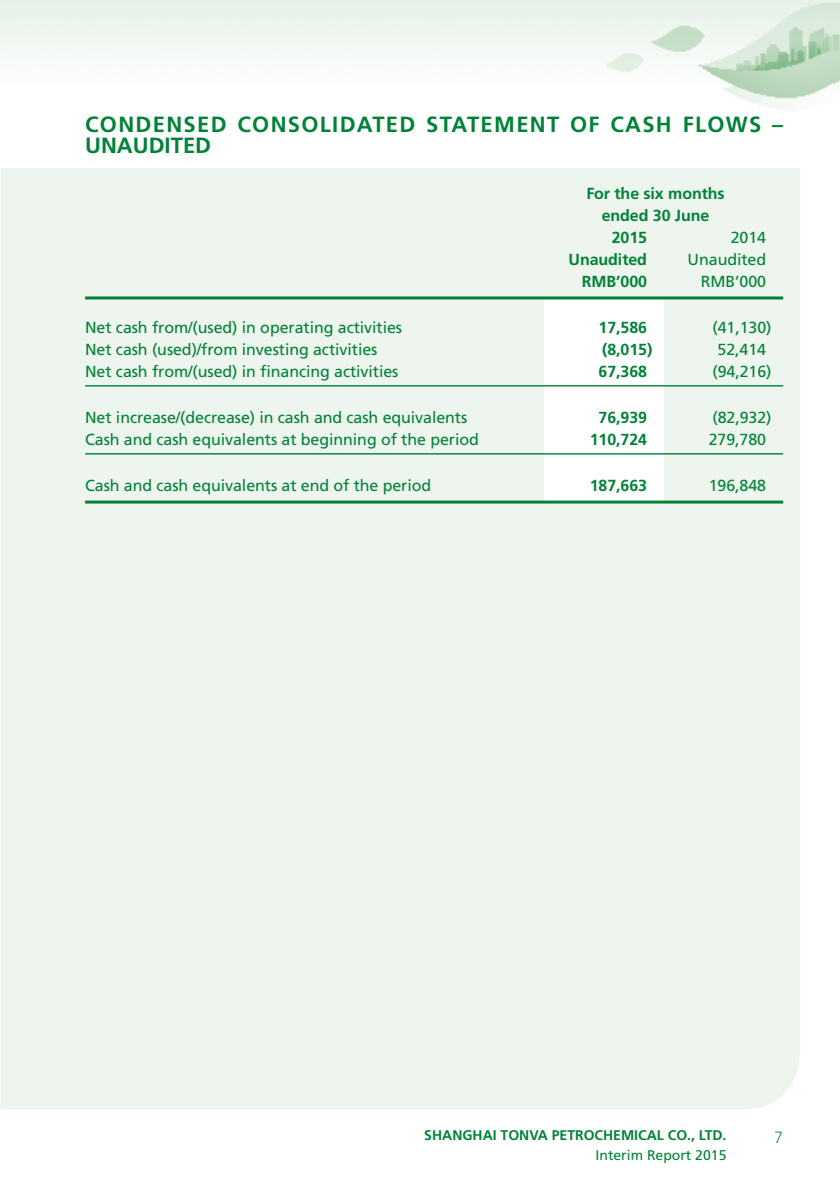
<style>
.page{position:relative;width:840px;height:1191px;background:#fff}
.page>*{position:absolute;margin:0;border:0;box-sizing:border-box;transform-origin:0 0}
.t1{font:700 22px "Frutiger LT Std";letter-spacing:.06em;color:#008237}
.t2{font:16px "Frutiger LT Std";letter-spacing:-.005em;color:#008237}
.t3{font:700 16px "Frutiger LT Std";letter-spacing:-.005em;color:#008237}
.t4{font:300 16px "Avenir LT Std";color:#008237}
.t5{font:700 14px "Frutiger LT Std";color:#008237}
.t6{font:14px "Frutiger LT Std";color:#008237}
</style>
<div class="page">
<img style="left:0;top:0;width:839px;height:109px">
<div style="left:1px;top:168px;width:798px;height:941px;background:#eef5ee"></div>
<div style="left:544px;top:298px;width:119px;height:204px;background:#fff"></div>
<hr style="left:85px;top:296px;width:697px;height:3px;background:#008237">
<hr style="left:85px;top:385px;width:697px;height:1px;background:#008237">
<hr style="left:85px;top:453px;width:697px;height:1px;background:#008237">
<hr style="left:85px;top:500px;width:697px;height:3px;background:#008237">
<h1 class="t1" style="left:85px;top:111px;width:412px">CON DEN SED CON SOLIDATED STATEMEN</h1>
<h1 class="t1" style="left:547px;top:111px;width:237px">T of CASH FLOWs –</h1>
<h1 class="t1" style="left:85px;top:132px;width:127px">UNAUDITED</h1>
<p class="t3" style="left:586px;top:184px;width:140px">For the six months</p>
<p class="t3" style="left:601px;top:206px;width:109px">ended 30 June</p>
<p class="t3" style="left:611px;top:228px;width:37px">2015</p>
<p class="t2" style="left:730px;top:228px;width:37px">2014</p>
<p class="t3" style="left:568px;top:250px;width:80px">Unaudited</p>
<p class="t2" style="left:687px;top:250px;width:80px">Unaudited</p>
<p class="t3" style="left:581px;top:272px;width:67px">RM B’000</p>
<p class="t2" style="left:700px;top:272px;width:67px">RMB’000</p>
<p class="t2" style="left:85px;top:318px;width:318px">Net cash from/(used) in operating activities</p>
<p class="t3" style="left:598px;top:318px;width:50px">17,586</p>
<p class="t2" style="left:712px;top:318px;width:61px">(41,130)</p>
<p class="t2" style="left:85px;top:340px;width:293px">Net cash (used)/from investing activities</p>
<p class="t3" style="left:601px;top:340px;width:52px">(8,015)</p>
<p class="t2" style="left:717px;top:340px;width:50px">52,414</p>
<p class="t2" style="left:85px;top:362px;width:315px">Net cash from/(used) in financing activities</p>
<p class="t3" style="left:598px;top:362px;width:50px">67,368</p>
<p class="t2" style="left:712px;top:362px;width:61px">(94,216)</p>
<p class="t2" style="left:85px;top:408px;width:383px">Net increase/(decrease) in cash and cash equivalents</p>
<p class="t3" style="left:598px;top:408px;width:50px">76,939</p>
<p class="t2" style="left:712px;top:408px;width:61px">(82,932)</p>
<p class="t2" style="left:85px;top:430px;width:395px">Cash and cash equivalents at beginning of the period</p>
<p class="t3" style="left:589px;top:430px;width:59px">110,724</p>
<p class="t2" style="left:708px;top:430px;width:59px">279,780</p>
<p class="t2" style="left:85px;top:476px;width:347px">Cash and cash equivalents at end of the period</p>
<p class="t3" style="left:589px;top:476px;width:59px">187,663</p>
<p class="t2" style="left:708px;top:476px;width:59px">196,848</p>
<p class="t5" style="left:424px;top:1127px;width:303px">SHAN GHAI TONVA PETROCHEM ICAL CO., LTD.</p>
<p class="t4" style="left:774px;top:1127px;width:10px">7</p>
<p class="t6" style="left:595px;top:1147px;width:132px">Interim Report 2015</p>
</div>
